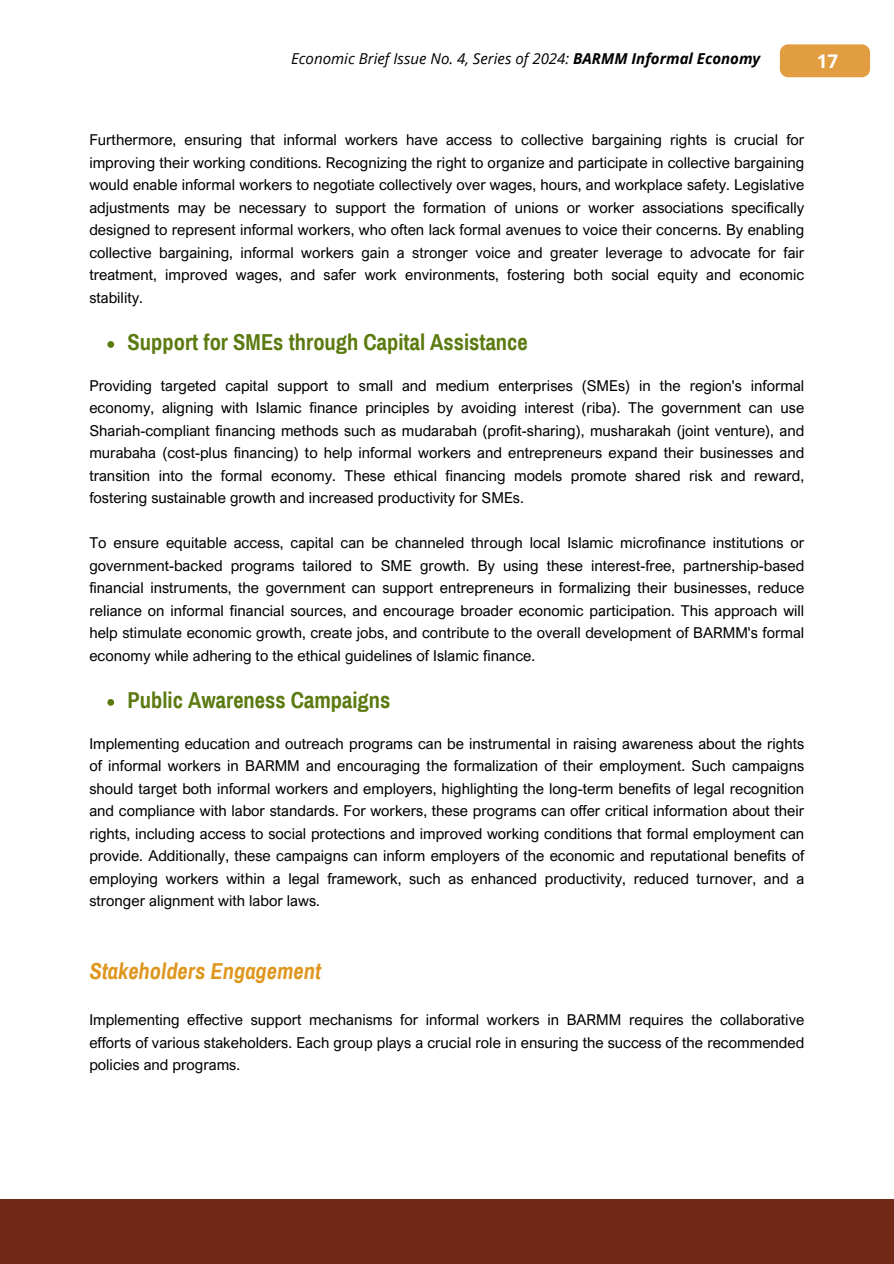
<style>
.page{position:relative;width:894px;height:1264px;background:#fff}
.page>*{position:absolute;margin:0;border:0;box-sizing:border-box;transform-origin:0 0}
.t1{font:700 22.5px "Archivo Narrow";color:#5b7a10}
.t2{font:italic 700 22.5px "Archivo Narrow";color:#de961d}
.t3{font:700 18.75px "Open Sans";color:#fff}
.t4{font:15px/22.5px "Arial Nova";color:#000;text-align:justify}
.t5{font:italic 15px "Open Sans";color:#000}
.s1{font-weight:700}
</style>
<div class="page">
<div style="left:0;top:1199px;width:893px;height:64px;background:#712917"></div>
<div style="left:779px;top:44px;width:90px;height:33px;background:#e29d40"></div>
<svg style="left:107px;top:699px;width:7px;height:6px"></svg>
<svg style="left:107px;top:341px;width:7px;height:7px"></svg>
<p class="t5" style="left:291px;top:48px;width:470px">Economic Brief Issue No. 4, Series of 2024: <span class="s1">BARMM Informal Economy</span></p>
<p class="t3" style="left:816px;top:48px;width:23px">17</p>
<p class="t4" style="left:89px;top:128px;width:716px">Furthermore, ensuring that informal workers have access to collective bargaining rights is crucial for improving their working conditions. Recognizing the right to organize and participate in collective bargaining would enable informal workers to negotiate collectively over wages, hours, and workplace safety. Legislative adjustments may be necessary to support the formation of unions or worker associations specifically designed to represent informal workers, who often lack formal avenues to voice their concerns. By enabling collective bargaining, informal workers gain a stronger voice and greater leverage to advocate for fair treatment, improved wages, and safer work environments, fostering both social equity and economic stability.</p>
<p class="t1" style="left:128px;top:330px;width:401px">Support for SMEs through Capital Assistance</p>
<h1 class="t4" style="left:89px;top:374px;width:716px">Providing targeted capital support to small and medium enterprises (SMEs) in the region's informal economy, aligning with Islamic finance principles by avoiding interest (riba). The government can use Shariah-compliant financing methods such as mudarabah (profit-sharing), musharakah (joint venture), and murabaha (cost-plus financing) to help informal workers and entrepreneurs expand their businesses and transition into the formal economy. These ethical financing models promote shared risk and reward, fostering sustainable growth and increased productivity for SMEs.</h1>
<p class="t4" style="left:89px;top:531px;width:716px">To ensure equitable access, capital can be channeled through local Islamic microfinance institutions or government-backed programs tailored to SME growth. By using these interest-free, partnership-based financial instruments, the government can support entrepreneurs in formalizing their businesses, reduce reliance on informal financial sources, and encourage broader economic participation. This approach will help stimulate economic growth, create jobs, and contribute to the overall development of BARMM's formal economy while adhering to the ethical guidelines of Islamic finance.</p>
<p class="t1" style="left:128px;top:688px;width:264px">Public Awareness Campaigns</p>
<p class="t4" style="left:89px;top:731px;width:716px">Implementing education and outreach programs can be instrumental in raising awareness about the rights of informal workers in BARMM and encouraging the formalization of their employment. Such campaigns should target both informal workers and employers, highlighting the long-term benefits of legal recognition and compliance with labor standards. For workers, these programs can offer critical information about their rights, including access to social protections and improved working conditions that formal employment can provide. Additionally, these campaigns can inform employers of the economic and reputational benefits of employing workers within a legal framework, such as enhanced productivity, reduced turnover, and a stronger alignment with labor laws.</p>
<p class="t2" style="left:89px;top:959px;width:233px">Stakeholders Engagement</p>
<p class="t4" style="left:89px;top:1008px;width:716px">Implementing effective support mechanisms for informal workers in BARMM requires the collaborative efforts of various stakeholders. Each group plays a crucial role in ensuring the success of the recommended policies and programs.</p>
</div>
